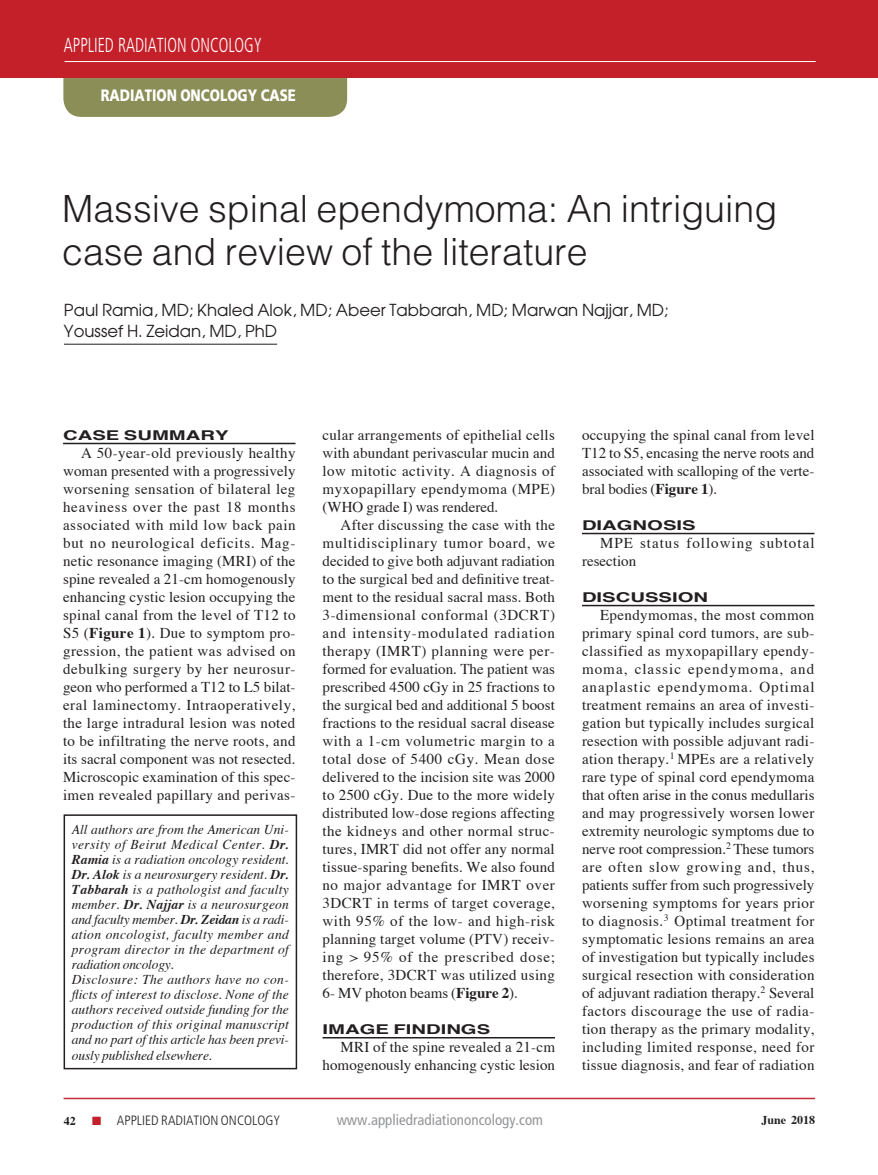
<style>
.page{position:relative;width:878px;height:1175px;background:#fff}
.page>*{position:absolute;margin:0;border:0;box-sizing:border-box;transform-origin:0 0}
.RO_case_title{font:300 37.5px/43.5px "Helvetica";color:#231f20}
.t1{font:300 condensed 20.25px "Frutiger";color:#fff;scale:.8 1}
.RO_author_line{font:16.5px/21px "Avant Garde";color:#231f20}
.t2{font:900 16.5px "Frutiger";color:#fff;scale:.8 1}
.RO_Body_Copy{font:15px/18px "Times";letter-spacing:.015em;color:#231f20;text-align:justify}
.RO_Body_Copy-2{font:15px/18px "Times";letter-spacing:.065em;color:#231f20}
.t3{font:condensed 15px "Frutiger";color:#939598}
.Article_author_box{font:italic 13.5px/15px "Times";letter-spacing:-.01em;color:#231f20;text-align:justify}
.RO_subhead{font:700 13.5px "Helvetica";color:#231f20;scale:1.5 1}
.t4{font:300 condensed 13.5px "Frutiger";color:#231f20}
.t5{font:700 12px "Times";color:#231f20}
.s1{font-weight:700}
.s2{color:#c4202a}
</style>
<div class="page">
<div style="left:63px;top:56px;width:284px;height:61px;background:#8b8e57;border-radius:18px"></div>
<div style="left:0;top:0;width:877px;height:77px;background:#c4202a"></div>
<hr style="left:877px;top:0;width:1px;height:77px;background:#c4202a">
<hr style="left:64px;top:61px;width:751px;height:1px;background:#fff">
<hr style="left:64px;top:1098px;width:751px;height:1px;background:#c4202a">
<hr style="left:63px;top:443px;width:232px;height:1px;background:#231f20">
<hr style="left:322px;top:1037px;width:233px;height:1px;background:#231f20">
<hr style="left:582px;top:533px;width:232px;height:1px;background:#231f20">
<hr style="left:582px;top:605px;width:232px;height:1px;background:#231f20">
<hr style="left:64px;top:1097px;width:750px;height:1px;background:#c4202a">
<hr style="left:64px;top:344px;width:213px;height:1px;background:#231f20">
<div style="left:64px;top:814px;width:233px;height:255px;border:2px solid #231f20"></div>
<h2 class="t1" style="left:64px;top:34px;width:249px">APPLIED RADIATION ONCOLOGY</h2>
<p class="t2" style="left:101px;top:85px;width:245px">RADIATION ONCOLOGY CASE</p>
<p class="RO_case_title" style="left:62px;top:186px;width:716px">Massive spinal ependymoma: An intriguing case and review of the literature</p>
<p class="RO_author_line" style="left:64px;top:299px;width:606px">Paul Ramia, MD; Khaled Alok, MD; Abeer Tabbarah, MD; Marwan Najjar, MD;<br>Youssef H. Zeidan, MD, PhD</p>
<p class="RO_subhead" style="left:63px;top:425px;width:112px">CASE SUMMARY</p>
<p class="RO_Body_Copy" style="left:63px;top:442px;width:234px;text-indent:18px">A 50-year-old previously healthy woman presented with a progressively worsening sensation of bilateral leg heaviness over the past 18 months associated with mild low back pain but no neurological deficits. Mag&shy;netic resonance imaging (MRI) of the spine revealed a 21-cm homogenously enhancing cystic lesion occupying the spinal canal from the level of T12 to S5 (<span class="s1">Figure 1</span>). Due to symptom pro&shy;gression, the patient was advised on debulking surgery by her neurosur&shy;geon who performed a T12 to L5 bilat&shy;eral laminectomy. Intraoperatively, the large intradural lesion was noted to be infiltrating the nerve roots, and its sacral component was not resected.<br>Microscopic examination of this spec&shy;imen revealed papillary and perivas-</p>
<p class="Article_author_box" style="left:72px;top:821px;width:219px">All authors are from the American Uni&shy;versity of Beirut Medical Center. <span class="s1">Dr.<br>Ramia</span> is a radiation oncology resident.<br><span class="s1">Dr. Alok</span> is a neurosurgery resident. <span class="s1">Dr.<br>Tabbarah</span> is a pathologist and faculty member. <span class="s1">Dr. Najjar</span> is a neurosurgeon and faculty member. <span class="s1">Dr. Zeidan</span> is a radi&shy;ation oncologist, faculty member and program director in the department of radiation oncology.</p>
<p class="Article_author_box" style="left:72px;top:971px;width:218px">Disclosure: The authors have no con&shy;flicts of interest to disclose. None of the authors received outside funding for the production of this original manuscript and no part of this article has been previ&shy;ously published elsewhere.</p>
<p class="RO_Body_Copy" style="left:322px;top:424px;width:234px">cular arrangements of epithelial cells with abundant perivascular mucin and low mitotic activity. A diagnosis of myxopapillary ependymoma (MPE) (WHO grade I) was rendered.</p>
<p class="RO_Body_Copy" style="left:322px;top:514px;width:234px;text-indent:18px">After discussing the case with the multidisciplinary tumor board, we decided to give both adjuvant radiation to the surgical bed and definitive treat&shy;ment to the residual sacral mass. Both 3-dimensional conformal (3DCRT) and intensity-modulated radiation therapy (IMRT) planning were per&shy;formed for evaluation. The patient was prescribed 4500 cGy in 25 fractions to the surgical bed and additional 5 boost fractions to the residual sacral disease with a 1-cm volumetric margin to a total dose of 5400 cGy. Mean dose delivered to the incision site was 2000 to 2500 cGy. Due to the more widely distributed low-dose regions affecting the kidneys and other normal struc&shy;tures, IMRT did not offer any normal tissue-sparing benefits. We also found no major advantage for IMRT over 3DCRT in terms of target coverage, with 95% of the low- and high-risk planning target volume (PTV) receiv&shy;ing &gt; 95% of the prescribed dose; therefore, 3DCRT was utilized using 6- MV photon beams (<span class="s1">Figure 2</span>).</p>
<p class="RO_subhead" style="left:322px;top:1019px;width:113px">IMAGE FINDINGS</p>
<p class="RO_Body_Copy" style="left:322px;top:1036px;width:234px;text-align:right">MRI of the spine revealed a 21-cm homogenously enhancing cystic lesion</p>
<p class="RO_Body_Copy" style="left:582px;top:424px;width:234px">occupying the spinal canal from level T12 to S5, encasing the nerve roots and associated with scalloping of the verte&shy;bral bodies (<span class="s1">Figure 1</span>).</p>
<p class="RO_subhead" style="left:582px;top:515px;width:77px">DIAGNOSIS</p>
<p class="RO_Body_Copy-2" style="left:582px;top:532px;width:234px;text-indent:18px">MPE status following subtotal resection</p>
<p class="RO_subhead" style="left:582px;top:587px;width:86px">DISCUSSION</p>
<p class="RO_Body_Copy" style="left:582px;top:604px;width:234px;text-indent:18px">Ependymomas, the most common primary spinal cord tumors, are sub&shy;classified as myxopapillary ependy&shy;moma, classic ependymoma, and anaplastic ependymoma. Optimal treatment remains an area of investi&shy;gation but typically includes surgical resection with possible adjuvant radi&shy;ation therapy.<sup>1</sup> MPEs are a relatively rare type of spinal cord ependymoma that often arise in the conus medullaris and may progressively worsen lower extremity neurologic symptoms due to nerve root compression.<sup>2</sup> These tumors are often slow growing and, thus, patients suffer from such progressively worsening symptoms for years prior to diagnosis.<sup>3</sup> Optimal treatment for symptomatic lesions remains an area of investigation but typically includes surgical resection with consideration of adjuvant radiation therapy.<sup>2</sup> Several factors discourage the use of radia&shy;tion therapy as the primary modality, including limited response, need for tissue diagnosis, and fear of radiation</p>
<p class="t5" style="left:64px;top:1109px;width:13px">42</p>
<p class="t4" style="left:92px;top:1112px;width:190px"><span class="s2">■</span> APPLIED RADIATION ONCOLOGY</p>
<p class="t3" style="left:337px;top:1110px;width:208px">www.appliedradiationoncology.com</p>
<p class="t5" style="left:761px;top:1108px;width:55px">June 2018</p>
</div>
